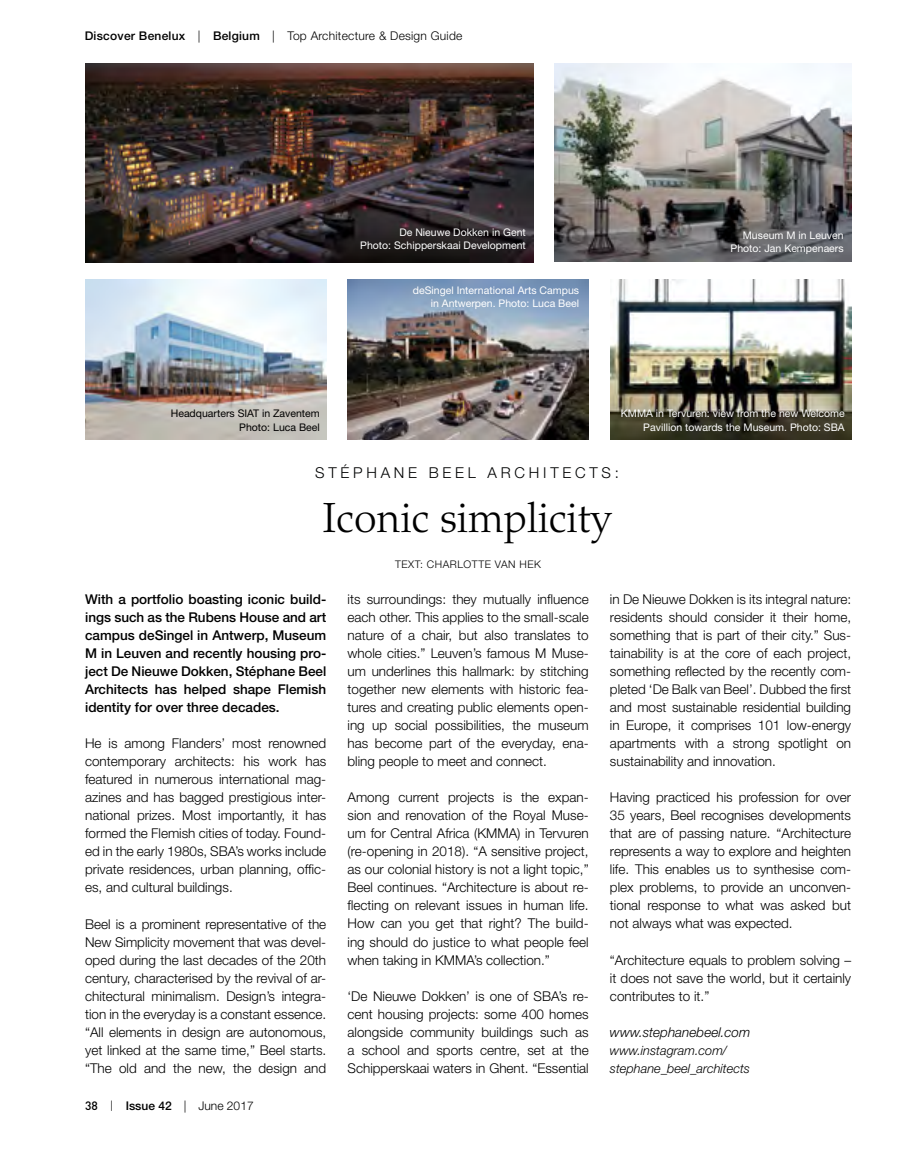
<style>
.page{position:relative;width:915px;height:1149px;background:#fff}
.page>*{position:absolute;margin:0;border:0;box-sizing:border-box;transform-origin:0 0}
.t1{font:300 42px "Palatino LT";color:#000}
.t2{font:300 15px "Helvetica Neue LT";letter-spacing:.25em;color:#010202}
.t3{font:300 13.5px/18px "Helvetica Neue LT";color:#000;text-align:justify}
.t4{font:500 13.5px/18px "Helvetica Neue LT";color:#000;text-align:justify}
.t5{font:italic 300 13.5px "Helvetica Neue LT";color:#000}
.t6{font:italic 300 12.75px/18px "Helvetica Neue LT";color:#000}
.t7{font:300 12px "Helvetica Neue CE";letter-spacing:.02em;color:#000}
.t8{font:300 12px "Helvetica Neue CE";color:#000}
.t9{font:10.5px/13.5px "Helvetica Neue LT";color:#fff;text-align:right}
.t10{font:10.5px/13.5px "Helvetica Neue LT";color:#000;text-align:right}
.t11{font:300 10.5px "Helvetica Neue LT";letter-spacing:.05em;color:#000}
.s1{font-weight:500}
.s2{font-family:"DIN";font-weight:500}
.s3{font-family:"DIN"}
</style>
<div class="page">
<img style="left:554px;top:64px;width:297px;height:198px">
<img style="left:85px;top:64px;width:448px;height:198px">
<img style="left:610px;top:280px;width:241px;height:159px">
<img style="left:85px;top:280px;width:241px;height:159px">
<img style="left:347px;top:280px;width:241px;height:159px">
<p class="t7" style="left:85px;top:28px;width:379px"><span class="s1">Discover Benelux</span> | <span class="s1">Belgium</span> | Top Architecture &amp; Design Guide</p>
<p class="t10" style="left:171px;top:406px;width:150px">Headquarters SIAT in Zaventem<br>Photo: Luca Beel</p>
<p class="t9" style="left:360px;top:225px;width:167px">De Nieuwe Dokken in Gent<br>Photo: Schipperskaai Development</p>
<p class="t9" style="left:413px;top:283px;width:168px">deSingel International Arts Campus in Antwerpen. Photo: Luca Beel</p>
<p class="t9" style="left:730px;top:228px;width:115px">Museum M in Leuven<br>Photo: Jan Kempenaers</p>
<p class="t9" style="left:620px;top:406px;width:225px">KMMA in Tervuren: view from the new Welcome<br>Pavillion towards the Museum. Photo: SBA</p>
<p class="t2" style="left:315px;top:463px;width:305px">STÉPHANE BEEL ARCHITECTS:</p>
<h1 class="t1" style="left:323px;top:493px;width:290px">Iconic simplicity</h1>
<p class="t4" style="left:85px;top:590px;width:242px">With a portfolio boasting iconic build&shy;ings such as the Rubens House and art campus deSingel in Antwerp, Museum M in Leuven and recently housing pro&shy;ject De Nieuwe Dokken, Stéphane Beel Architects has helped shape Flemish identity for over three decades.</p>
<p class="t3" style="left:85px;top:734px;width:242px">He is among Flanders’ most renowned contemporary architects: his work has featured in numerous international mag&shy;azines and has bagged prestigious inter&shy;national prizes. Most importantly, it has formed the Flemish cities of today. Found&shy;ed in the early 1980s, SBA’s works include private residences, urban planning, offic&shy;es, and cultural buildings.</p>
<p class="t3" style="left:85px;top:914px;width:242px">Beel is a prominent representative of the New Simplicity movement that was devel&shy;oped during the last decades of the 20th century, characterised by the revival of ar&shy;chitectural minimalism. Design’s integra&shy;tion in the everyday is a constant essence. “All elements in design are autonomous, yet linked at the same time,” Beel starts. “The old and the new, the design and</p>
<p class="t8" style="left:85px;top:1097px;width:170px"><span class="s2">38</span> <span class="s3">|</span> <span class="s1">Issue 42</span> | June 2017</p>
<p class="t11" style="left:395px;top:558px;width:147px">TEXT: CHARLOTTE VAN HEK</p>
<p class="t3" style="left:347px;top:590px;width:242px">its surroundings: they mutually influence each other. This applies to the small-scale nature of a chair, but also translates to whole cities.” Leuven’s famous M Muse&shy;um underlines this hallmark: by stitching together new elements with historic fea&shy;tures and creating public elements open&shy;ing up social possibilities, the museum has become part of the everyday, ena&shy;bling people to meet and connect.</p>
<p class="t3" style="left:347px;top:788px;width:242px">Among current projects is the expan&shy;sion and renovation of the Royal Muse&shy;um for Central Africa (KMMA) in Tervuren (re-opening in 2018). “A sensitive project, as our colonial history is not a light topic,” Beel continues. “Architecture is about re&shy;flecting on relevant issues in human life.<br>How can you get that right? The build&shy;ing should do justice to what people feel when taking in KMMA’s collection.”</p>
<p class="t3" style="left:347px;top:986px;width:242px">‘De Nieuwe Dokken’ is one of SBA’s re&shy;cent housing projects: some 400 homes alongside community buildings such as a school and sports centre, set at the Schipperskaai waters in Ghent. “Essential</p>
<p class="t3" style="left:609px;top:590px;width:242px">in De Nieuwe Dokken is its integral nature: residents should consider it their home, something that is part of their city.” Sus&shy;tainability is at the core of each project, something reflected by the recently com&shy;pleted ‘De Balk van Beel’. Dubbed the first and most sustainable residential building in Europe, it comprises 101 low-energy apartments with a strong spotlight on sustainability and innovation.</p>
<p class="t3" style="left:609px;top:788px;width:242px">Having practiced his profession for over 35 years, Beel recognises developments that are of passing nature. “Architecture represents a way to explore and heighten life. This enables us to synthesise com&shy;plex problems, to provide an unconven&shy;tional response to what was asked but not always what was expected.</p>
<p class="t3" style="left:609px;top:950px;width:242px">“Architecture equals to problem solving – it does not save the world, but it certainly contributes to it.”</p>
<p class="t5" style="left:609px;top:1023px;width:142px">www.stephanebeel.com</p>
<p class="t6" style="left:609px;top:1040px;width:141px">www.instagram.com/ stephane_beel_architects</p>
</div>
